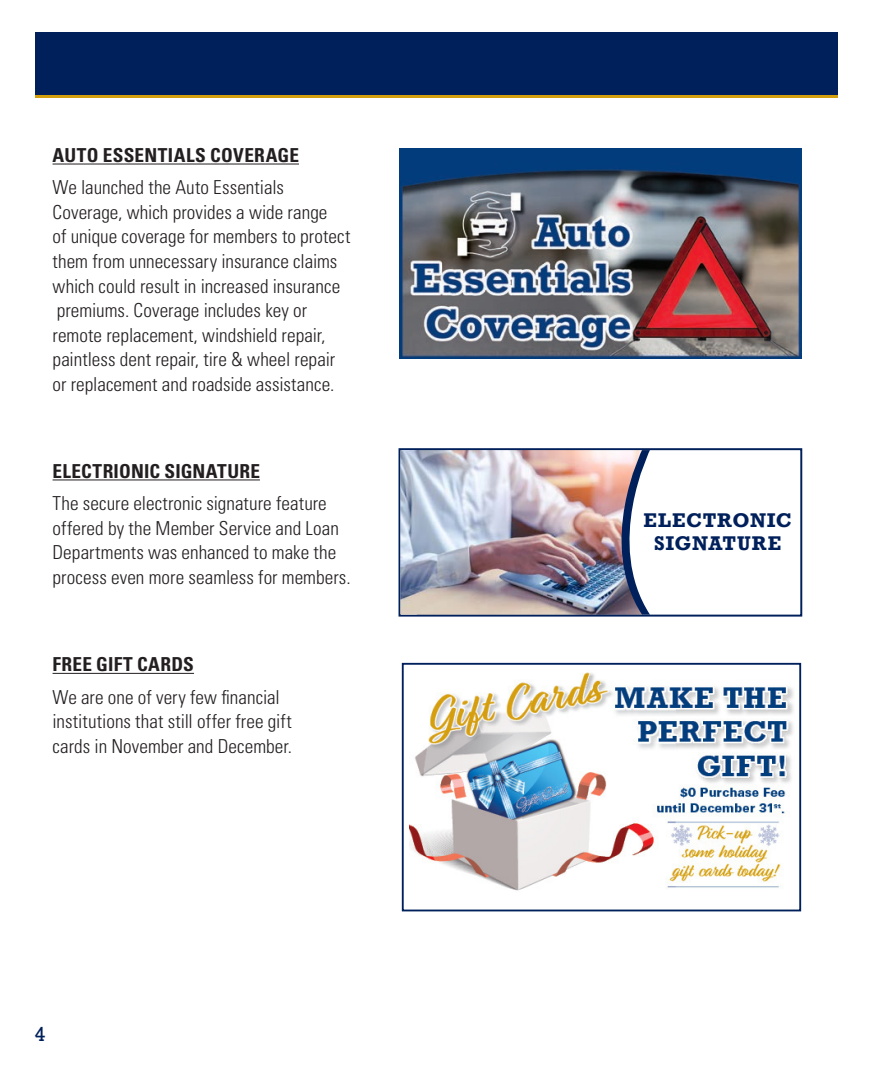
<style>
.page{position:relative;width:882px;height:1071px;background:#fff}
.page>*{position:absolute;margin:0;border:0;box-sizing:border-box;transform-origin:0 0}
.t1{font:21px "Rockwell";color:#00205b}
.t2{font:300 condensed 19.25px/24.5px "Univers";color:#231f20}
.t3{font:700 18.55px/23.4px "Rockwell";letter-spacing:.035em;color:#00205b;text-align:center}
.s1{font-weight:700}
</style>
<div class="page">
<div style="left:35px;top:35px;width:803px;height:62px;background:#d49f0c"></div>
<div style="left:35px;top:33px;width:803px;height:62px;background:#00205b"></div>
<img style="left:400px;top:148px;width:401px;height:211px">
<img style="left:409px;top:672px;width:385px;height:219px">
<div style="left:402px;top:663px;width:399px;height:248px;border:2px solid #00205b"></div>
<div style="left:399px;top:448px;width:403px;height:169px;border:2px solid #00205b"></div>
<svg style="left:642px;top:450px;width:8px;height:165px"></svg>
<img style="left:400px;top:450px;width:242px;height:165px">
<hr style="left:53px;top:164px;width:246px;height:1px;background:#231f20">
<hr style="left:53px;top:479px;width:207px;height:1px;background:#231f20">
<hr style="left:53px;top:673px;width:141px;height:1px;background:#231f20">
<p class="t2" style="left:53px;top:139px;width:248px;line-height:32.4px"><span class="s1">AUTO ESSENTIALS COVERAGE<br></span>We launched the Auto Essentials</p>
<p class="t2" style="left:53px;top:200px;width:299px">Coverage, which provides a wide range<br>of unique coverage for members to protect them from unnecessary insurance claims which could result in increased insurance premiums. Coverage includes key or remote replacement, windshield repair, paintless dent repair, tire &amp; wheel repair or replacement and roadside assistance.</p>
<p class="t2" style="left:53px;top:455px;width:276px;line-height:32.4px"><span class="s1">ELECTRIONIC SIGNATURE<br></span>The secure electronic signature feature</p>
<p class="t2" style="left:53px;top:516px;width:300px">offered by the Member Service and Loan<br>Departments was enhanced to make the process even more seamless for members.</p>
<p class="t2" style="left:53px;top:649px;width:229px;line-height:32.4px"><span class="s1">FREE GIFT CARDS<br></span>We are one of very few financial</p>
<p class="t2" style="left:53px;top:709px;width:241px">institutions that still offer free gift cards in November and December.</p>
<p class="t1" style="left:35px;top:1022px;width:13px">4</p>
<p class="t3" style="left:644px;top:508px;width:150px">ELECTRONIC<br>SIGNATURE</p>
</div>
